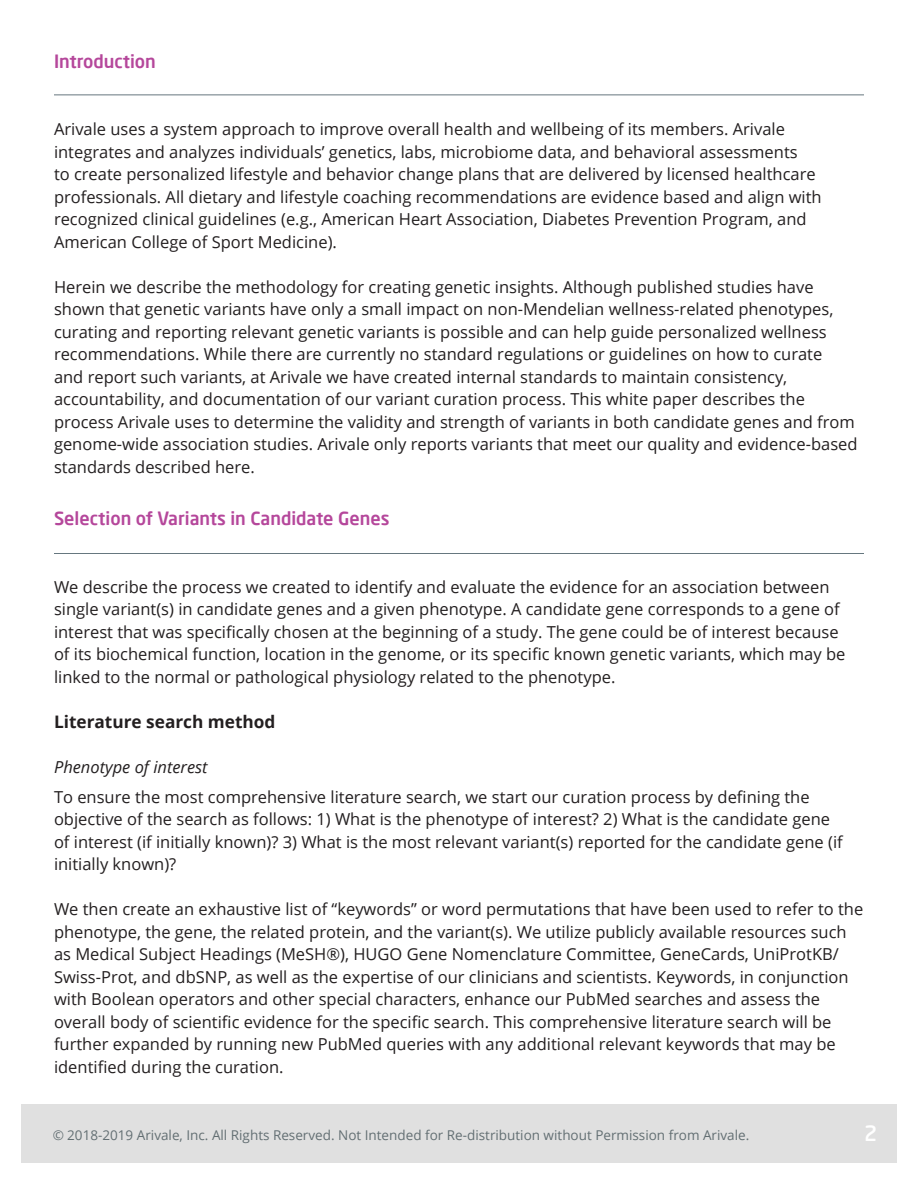
<style>
.page{position:relative;width:918px;height:1188px;background:#fff}
.page>*{position:absolute;margin:0;border:0;box-sizing:border-box;transform-origin:0 0}
.t1{font:500 21px "Neo Sans Pro";color:#fff}
.Heading{font:500 18px "Neo Sans Pro";color:#b5479b}
.SubHeadBold{font:700 17.25px "Open Sans";color:#231f20}
.Main_Content{font:16.5px/22.5px "Open Sans";color:#231f20}
.Main_Content-2{font:italic 16.5px "Open Sans";color:#231f20}
.t2{font:13.5px "Open Sans";color:#435257}
</style>
<div class="page">
<div style="left:21px;top:1105px;width:876px;height:58px;background:#e0e0e0"></div>
<hr style="left:54px;top:94px;width:810px;height:1px;background:#66777f">
<hr style="left:54px;top:553px;width:810px;height:1px;background:#66777f">
<p class="Heading" style="left:54px;top:50px;width:103px">Introduction</p>
<p class="Main_Content" style="left:54px;top:118px;width:769px">Arivale uses a system approach to improve overall health and wellbeing of its members. Arivale integrates and analyzes individuals’ genetics, labs, microbiome data, and behavioral assessments<br>to create personalized lifestyle and behavior change plans that are delivered by licensed healthcare professionals. All dietary and lifestyle coaching recommendations are evidence based and align with recognized clinical guidelines (e.g., American Heart Association, Diabetes Prevention Program, and American College of Sport Medicine).</p>
<p class="Main_Content" style="left:54px;top:275px;width:805px">Herein we describe the methodology for creating genetic insights. Although published studies have shown that genetic variants have only a small impact on non-Mendelian wellness-related phenotypes, curating and reporting relevant genetic variants is possible and can help guide personalized wellness recommendations. While there are currently no standard regulations or guidelines on how to curate<br>and report such variants, at Arivale we have created internal standards to maintain consistency, accountability, and documentation of our variant curation process. This white paper describes the process Arivale uses to determine the validity and strength of variants in both candidate genes and from genome-wide association studies. Arivale only reports variants that meet our quality and evidence-based standards described here.</p>
<p class="Heading" style="left:54px;top:507px;width:337px">Selection of Variants in Candidate Genes</p>
<p class="Main_Content" style="left:54px;top:575px;width:793px">We describe the process we created to identify and evaluate the evidence for an association between single variant(s) in candidate genes and a given phenotype. A candidate gene corresponds to a gene of interest that was specifically chosen at the beginning of a study. The gene could be of interest because of its biochemical function, location in the genome, or its specific known genetic variants, which may be linked to the normal or pathological physiology related to the phenotype.</p>
<p class="SubHeadBold" style="left:54px;top:709px;width:223px">Literature search method</p>
<p class="Main_Content-2" style="left:54px;top:755px;width:155px">Phenotype of interest</p>
<p class="Main_Content" style="left:54px;top:785px;width:790px">To ensure the most comprehensive literature search, we start our curation process by defining the objective of the search as follows: 1) What is the phenotype of interest? 2) What is the candidate gene of interest (if initially known)? 3) What is the most relevant variant(s) reported for the candidate gene (if initially known)?</p>
<p class="Main_Content" style="left:54px;top:898px;width:811px">We then create an exhaustive list of “keywords” or word permutations that have been used to refer to the phenotype, the gene, the related protein, and the variant(s). We utilize publicly available resources such as Medical Subject Headings (MeSH®), HUGO Gene Nomenclature Committee, GeneCards, UniProtKB/ Swiss-Prot, and dbSNP, as well as the expertise of our clinicians and scientists. Keywords, in conjunction with Boolean operators and other special characters, enhance our PubMed searches and assess the overall body of scientific evidence for the specific search. This comprehensive literature search will be further expanded by running new PubMed queries with any additional relevant keywords that may be identified during the curation.</p>
<p class="t2" style="left:52px;top:1126px;width:698px">© 2018-2019 Arivale, Inc. All Rights Reserved. Not Intended for Re-distribution without Permission from Arivale.</p>
<p class="t1" style="left:864px;top:1120px;width:15px">2</p>
</div>
